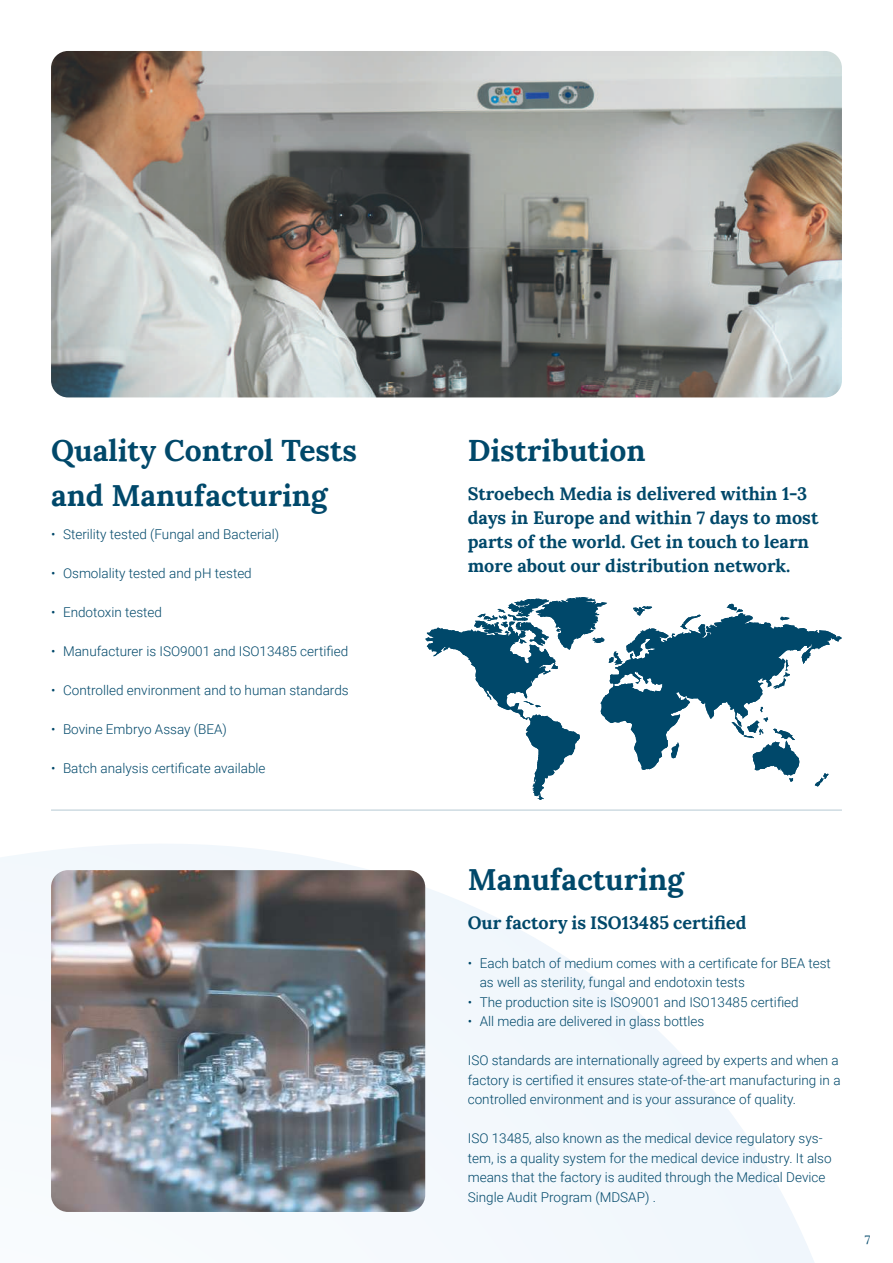
<style>
.page{position:relative;width:893px;height:1263px;background:#fff}
.page>*{position:absolute;margin:0;border:0;box-sizing:border-box;transform-origin:0 0}
.t1{font:700 30px/45px "Lora";color:#00486a}
.t2{font:700 18px/24px "Lora";color:#00486a}
.t3{font:300 13.5px/19.5px "Roboto";color:#00486a}
.t4{font:12px "Lora";color:#00486a}
</style>
<div class="page">
<svg style="left:0;top:844px;width:814px;height:419px"></svg>
<img style="left:51px;top:870px;width:374px;height:342px">
<svg style="left:425px;top:597px;width:417px;height:203px"></svg>
<img style="left:51px;top:51px;width:791px;height:346px">
<hr style="left:51px;top:809px;width:791px;height:2px;background:#00486a">
<h1 class="t1" style="left:51px;top:424px;width:307px">Quality Control Tests and Manufacturing</h1>
<p class="t3" style="left:51px;top:523px;width:230px">• Sterility tested (Fungal and Bacterial)</p>
<p class="t3" style="left:51px;top:562px;width:202px">• Osmolality tested and pH tested</p>
<p class="t3" style="left:51px;top:601px;width:113px">• Endotoxin tested</p>
<p class="t3" style="left:51px;top:640px;width:299px">• Manufacturer is ISO9001 and ISO13485 certified</p>
<p class="t3" style="left:51px;top:679px;width:299px">• Controlled environment and to human standards</p>
<p class="t3" style="left:51px;top:718px;width:177px">• Bovine Embryo Assay (BEA)</p>
<p class="t3" style="left:51px;top:757px;width:216px">• Batch analysis certificate available</p>
<h1 class="t1" style="left:468px;top:424px;width:179px">Distribution</h1>
<h2 class="t2" style="left:468px;top:479px;width:352px">Stroebech Media is delivered within 1-3 days in Europe and within 7 days to most parts of the world. Get in touch to learn more about our distribution network.</h2>
<h1 class="t1" style="left:468px;top:853px;width:218px">Manufacturing</h1>
<h2 class="t2" style="left:468px;top:908px;width:280px">Our factory is ISO13485 certified</h2>
<p class="t3" style="left:480px;top:952px;width:353px;text-indent:-12px">• Each batch of medium comes with a certificate for BEA test as well as sterility, fungal and endotoxin tests</p>
<p class="t3" style="left:468px;top:991px;width:332px">• The production site is ISO9001 and ISO13485 certified</p>
<p class="t3" style="left:468px;top:1011px;width:238px">• All media are delivered in glass bottles</p>
<p class="t3" style="left:468px;top:1050px;width:374px">ISO standards are internationally agreed by experts and when a factory is certified it ensures state-of-the-art manufacturing in a controlled environment and is your assurance of quality.</p>
<p class="t3" style="left:468px;top:1128px;width:365px">ISO 13485, also known as the medical device regulatory sys&shy;tem, is a quality system for the medical device industry. It also means that the factory is audited through the Medical Device Single Audit Program (MDSAP) .</p>
<p class="t4" style="left:865px;top:1230px;width:7px">7</p>
</div>
